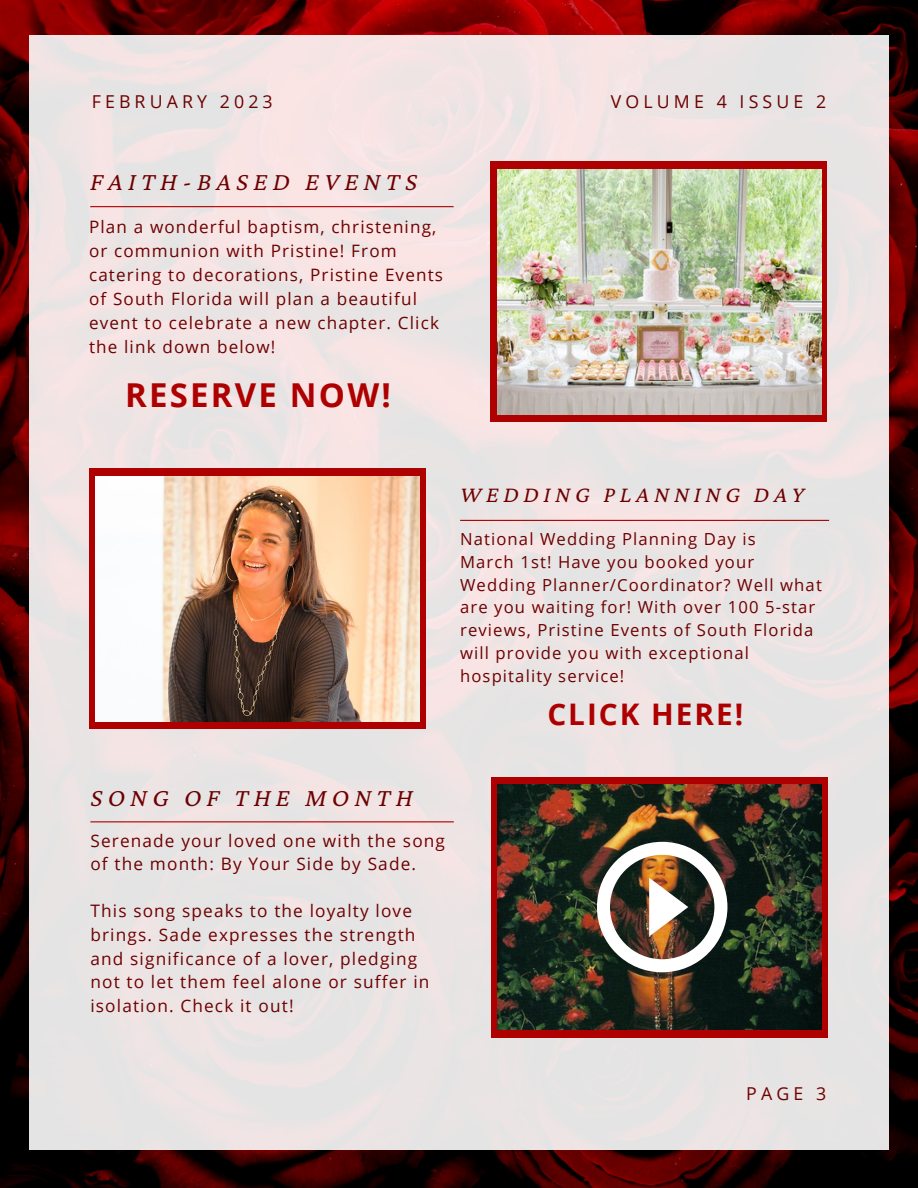
<style>
.page{position:relative;width:918px;height:1188px;background:#fff}
.page>*{position:absolute;margin:0;border:0;box-sizing:border-box;transform-origin:0 0}
.t1{font:700 33px "Open Sans";letter-spacing:.065em;color:#ae0000}
.t2{font:700 29.7px "Open Sans";letter-spacing:.065em;color:#ae0000}
.t3{font:italic 25.95px "Crimson Pro";letter-spacing:.2em;color:#6e0000}
.t4{font:italic 23.25px "Crimson Pro";letter-spacing:.2em;color:#6e0000}
.t5{font:17.7px "Open Sans";letter-spacing:.23em;color:#6e0000}
.t6{font:17.25px/23.7px "Open Sans";letter-spacing:.065em;color:#6e0000}
.t7{font:17.1px/23.9px "Open Sans";letter-spacing:.065em;color:#6e0000}
.t8{font:16.65px/22.6px "Open Sans";letter-spacing:.07em;color:#6e0000}
</style>
<div class="page">
<img style="left:0;top:0;width:918px;height:1188px">
<div style="left:30px;top:36px;width:858px;height:1114px;background:linear-gradient(to right,#eee4e4,#eae4e4)"></div>
<div style="left:490px;top:162px;width:337px;height:260px;background:#ae0000"></div>
<img style="left:497px;top:169px;width:324px;height:246px">
<div style="left:89px;top:468px;width:337px;height:261px;background:#ae0000"></div>
<img style="left:96px;top:476px;width:324px;height:245px">
<hr style="left:460px;top:520px;width:369px;height:1px;background:#ae0000">
<hr style="left:90px;top:206px;width:364px;height:1px;background:#ae0000">
<div style="left:491px;top:777px;width:337px;height:260px;background:#ae0000"></div>
<img style="left:497px;top:785px;width:324px;height:245px">
<hr style="left:90px;top:821px;width:364px;height:1px;background:#ae0000">
<img style="left:597px;top:842px;width:130px;height:130px">
<p class="t5" style="left:92px;top:89px;width:182px">FEBRUARY 2023</p>
<p class="t5" style="left:611px;top:89px;width:217px">VOLUME 4 ISSUE 2</p>
<h3 class="t3" style="left:90px;top:167px;width:328px">FAITH-BASED EVENTS</h3>
<p class="t7" style="left:89px;top:215px;width:355px">Plan a wonderful baptism, christening, or communion with Pristine! From catering to decorations, Pristine Events of South Florida will plan a beautiful event to celebrate a new chapter. Click the link down below!</p>
<h1 class="t1" style="left:125px;top:372px;width:267px">RESERVE NOW!</h1>
<h3 class="t4" style="left:460px;top:481px;width:346px">WEDDING PLANNING DAY</h3>
<p class="t8" style="left:460px;top:528px;width:363px">National Wedding Planning Day is<br>March 1st! Have you booked your Wedding Planner/Coordinator? Well what are you waiting for! With over 100 5-star reviews, Pristine Events of South Florida will provide you with exceptional hospitality service!</p>
<h2 class="t2" style="left:547px;top:693px;width:197px">CLICK HERE!</h2>
<h3 class="t3" style="left:90px;top:782px;width:324px">SONG OF THE MONTH</h3>
<p class="t6" style="left:90px;top:828px;width:356px">Serenade your loved one with the song of the month: By Your Side by Sade.</p>
<p class="t6" style="left:90px;top:899px;width:340px">This song speaks to the loyalty love brings. Sade expresses the strength and significance of a lover, pledging not to let them feel alone or suffer in isolation. Check it out!</p>
<p class="t5" style="left:746px;top:1081px;width:81px">PAGE 3</p>
</div>
